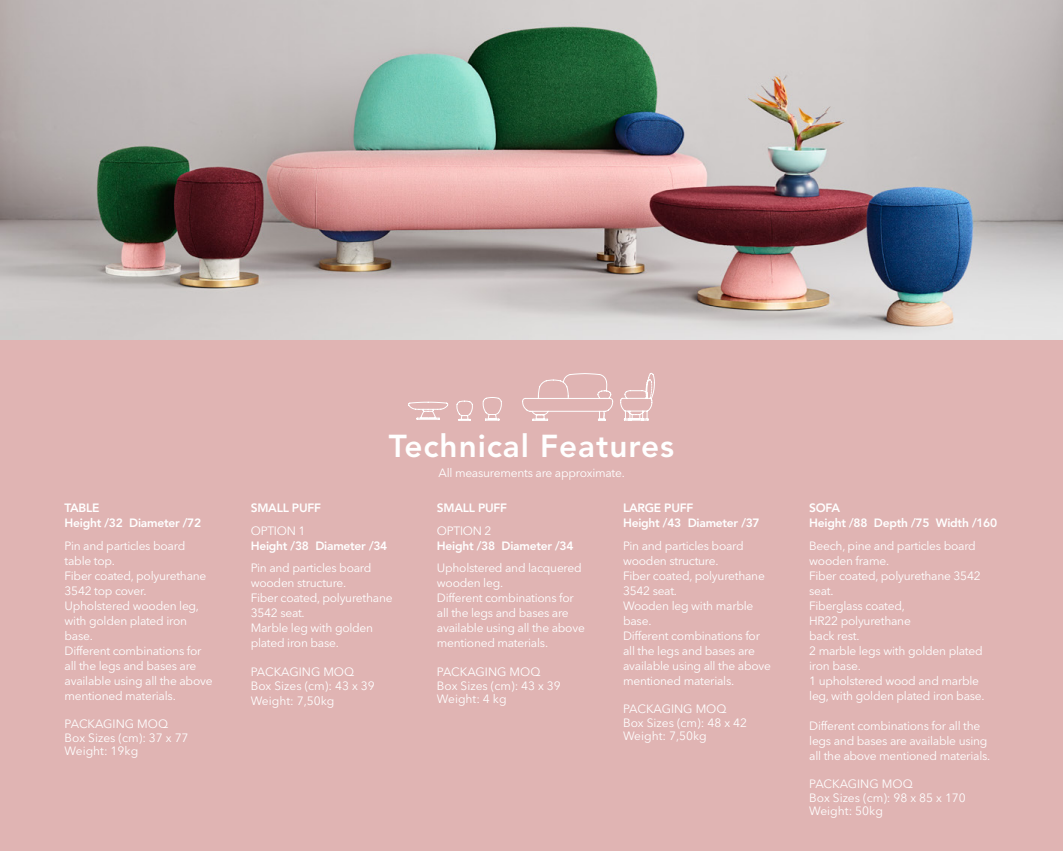
<style>
.page{position:relative;width:1063px;height:851px;background:#fff}
.page>*{position:absolute;margin:0;border:0;box-sizing:border-box;transform-origin:0 0}
.t1{font:800 31.5px "Avenir LT Std";letter-spacing:.03em;color:#fff}
.t2{font:12px/15px "Avenir Next LT Pro";letter-spacing:-.02em;color:#fff}
.t3{font:12px/13.5px "Avenir Next LT Pro";color:#fff}
.t4{font:800 12px/15px "Avenir LT Std";letter-spacing:-.02em;color:#fff}
</style>
<div class="page">
<img style="left:0;top:0;width:1063px;height:340px">
<div style="left:0;top:340px;width:1063px;height:510px;background:#e0b4b3"></div>
<svg style="left:408px;top:401px;width:41px;height:19px"></svg>
<svg style="left:456px;top:400px;width:17px;height:21px"></svg>
<svg style="left:482px;top:397px;width:20px;height:24px"></svg>
<svg style="left:522px;top:373px;width:91px;height:48px"></svg>
<svg style="left:620px;top:373px;width:35px;height:48px"></svg>
<p class="t4" style="left:65px;top:500px;width:138px">TABLE<br>Height /32 Diameter /72</p>
<p class="t2" style="left:65px;top:538px;width:149px">Pin and particles board table top.<br>Fiber coated, polyurethane<br>3542 top cover.<br>Upholstered wooden leg, with golden plated iron base.<br>Different combinations for all the legs and bases are available using all the above mentioned materials.</p>
<p class="t3" style="left:65px;top:717px;width:126px">PACKAGING MOQ<br>Box Sizes (cm): 37 x 77<br>Weight: 19kg</p>
<h1 class="t1" style="left:389px;top:427px;width:287px">Technical Features</h1>
<p class="t2" style="left:439px;top:465px;width:188px">All measurements are approximate.</p>
<p class="t4" style="left:623px;top:500px;width:138px">LARGE PUFF<br>Height /43 Diameter /37</p>
<p class="t2" style="left:623px;top:538px;width:149px">Pin and particles board wooden structure.<br>Fiber coated, polyurethane<br>3542 seat.<br>Wooden leg with marble base.<br>Different combinations for all the legs and bases are available using all the above mentioned materials.</p>
<p class="t3" style="left:623px;top:702px;width:126px">PACKAGING MOQ<br>Box Sizes (cm): 48 x 42<br>Weight: 7,50kg</p>
<p class="t4" style="left:251px;top:500px;width:72px">SMALL PUFF</p>
<p class="t2" style="left:251px;top:523px;width:56px">OPTION 1</p>
<p class="t4" style="left:251px;top:538px;width:138px">Height /38 Diameter /34</p>
<p class="t2" style="left:251px;top:560px;width:143px">Pin and particles board wooden structure.<br>Fiber coated, polyurethane<br>3542 seat.<br>Marble leg with golden plated iron base.</p>
<p class="t3" style="left:251px;top:665px;width:126px">PACKAGING MOQ<br>Box Sizes (cm): 43 x 39</p>
<p class="t3" style="left:251px;top:693px;width:85px">Weight: 7,50kg</p>
<p class="t4" style="left:437px;top:500px;width:72px">SMALL PUFF</p>
<p class="t2" style="left:437px;top:523px;width:56px">OPTION 2</p>
<p class="t4" style="left:437px;top:538px;width:138px">Height /38 Diameter /34</p>
<p class="t2" style="left:437px;top:560px;width:149px">Upholstered and lacquered wooden leg.<br>Different combinations for all the legs and bases are available using all the above mentioned materials.</p>
<p class="t3" style="left:437px;top:665px;width:126px">PACKAGING MOQ<br>Box Sizes (cm): 43 x 39<br>Weight: 4 kg</p>
<p class="t4" style="left:809px;top:500px;width:190px">SOFA<br>Height /88 Depth /75 Width /160</p>
<p class="t2" style="left:809px;top:538px;width:177px">Beech, pine and particles board wooden frame.<br>Fiber coated, polyurethane 3542 seat.<br>Fiberglass coated,<br>HR22 polyurethane<br>back rest.<br>2 marble legs with golden plated iron base.<br>1 upholstered wood and marble leg, with golden plated iron base.</p>
<p class="t2" style="left:809px;top:718px;width:183px">Different combinations for all the legs and bases are available using all the above mentioned materials.</p>
<p class="t3" style="left:809px;top:777px;width:158px">PACKAGING MOQ<br>Box Sizes (cm): 98 x 85 x 170<br>Weight: 50kg</p>
</div>
